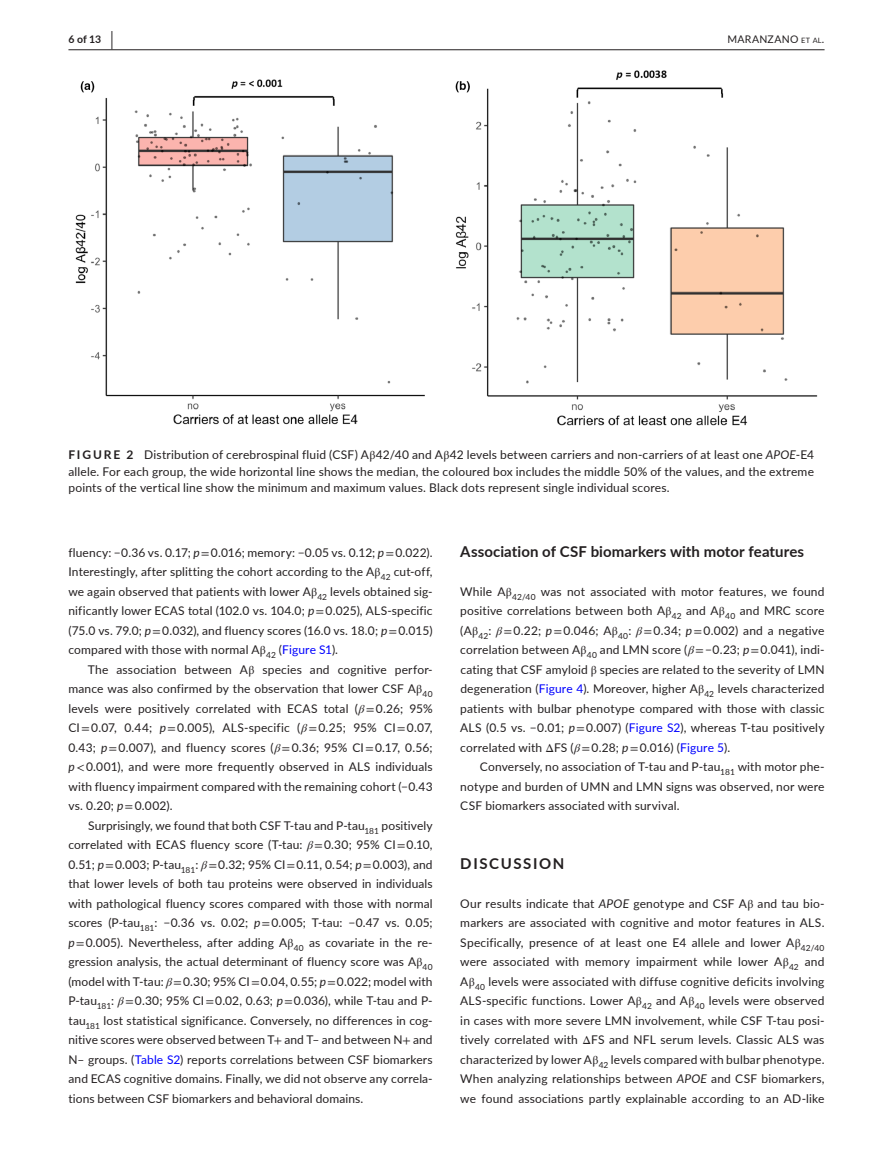
<style>
.page{position:relative;width:893px;height:1174px;background:#fff}
.page>*{position:absolute;margin:0;border:0;box-sizing:border-box;transform-origin:0 0}
.t1{font:700 15px "Lato";letter-spacing:.01em;color:#231f20}
.t2{font:700 15px "Lato";letter-spacing:.11em;color:#231f20}
.t3{font:12px/19.5px "Lato";letter-spacing:.015em;color:#231f20;text-align:justify}
.t4{font:10.5px "Lato";letter-spacing:.025em;color:#231f20}
.t5{font:700 10.5px "Lato";color:#231f20}
.s1{font-size:19.5px}
.s2{font-size:7.35px}
.s3{font-weight:700}
.s4{font-family:"STIX"}
.s5{font-style:italic}
.s6{color:#00f}
.s7{font-family:"STIX";font-style:italic}
</style>
<div class="page">
<hr style="left:68px;top:49px;width:756px;height:1px;background:#231f20">
<img style="left:75px;top:70px;width:743px;height:356px">
<p class="t5" style="left:68px;top:31px;width:46px">6 of 13 <span class="s1">|</span></p>
<p class="t4" style="left:727px;top:31px;width:98px">MARANZANO <span class="s2">et al</span>.</p>
<p class="t3" style="left:68px;top:446px;width:747px;line-height:16.5px"><span class="s3">FIGURE 2</span> Distribution of cerebrospinal fluid (CSF) A<span class="s4">β</span>42/40 and A<span class="s4">β</span>42 levels between carriers and non-carriers of at least one <span class="s5">APOE</span>-E4 allele. For each group, the wide horizontal line shows the median, the coloured box includes the middle 50% of the values, and the extreme points of the vertical line show the minimum and maximum values. Black dots represent single individual scores.</p>
<p class="t3" style="left:68px;top:542px;width:366px">fluency: −0.36 vs. 0.17; <span class="s5">p</span><span class="s4">=</span> 0.016; memory: −0.05 vs. 0.12; <span class="s5">p</span><span class="s4">=</span> 0.022).<br>Interestingly, after splitting the cohort according to the A<span class="s4">β</span><sub>42</sub> cut-off, we again observed that patients with lower A<span class="s4">β</span><sub>42</sub> levels obtained sig&shy;nificantly lower ECAS total (102.0 vs. 104.0; <span class="s5">p</span><span class="s4">=</span> 0.025), ALS-specific (75.0 vs. 79.0; <span class="s5">p</span><span class="s4">=</span> 0.032), and fluency scores (16.0 vs. 18.0; <span class="s5">p</span><span class="s4">=</span> 0.015) compared with those with normal A<span class="s4">β</span><sub>42</sub> (<span class="s6">Figure S1</span>).</p>
<p class="t3" style="left:68px;top:659px;width:366px;text-indent:19px">The association between A<span class="s4">β</span> species and cognitive perfor&shy;mance was also confirmed by the observation that lower CSF A<span class="s4">β</span><sub>40 </sub>levels were positively correlated with ECAS total (<span class="s7">β</span><span class="s4">=</span> 0.26; 95% CI <span class="s4">=</span> 0.07, 0.44; <span class="s5">p</span><span class="s4">=</span> 0.005), ALS-specific (<span class="s7">β</span><span class="s4">=</span> 0.25; 95% CI <span class="s4">=</span> 0.07, 0.43; <span class="s5">p</span><span class="s4">=</span> 0.007), and fluency scores (<span class="s7">β</span><span class="s4">=</span> 0.36; 95% CI <span class="s4">=</span> 0.17, 0.56; <span class="s5">p</span><span class="s4">&lt;</span> 0.001), and were more frequently observed in ALS individuals with fluency impairment compared with the remaining cohort (−0.43 vs. 0.20; <span class="s5">p</span><span class="s4">=</span> 0.002).</p>
<p class="t3" style="left:68px;top:815px;width:366px;text-indent:20px">Surprisingly, we found that both CSF T-tau and P-tau<sub>181</sub> positively correlated with ECAS fluency score (T-tau: <span class="s7">β</span><span class="s4">=</span> 0.30; 95% CI <span class="s4">=</span> 0.10, 0.51; <span class="s5">p</span><span class="s4">=</span> 0.003; P-tau<sub>181</sub>: <span class="s7">β</span><span class="s4">=</span> 0.32; 95% CI <span class="s4">=</span> 0.11, 0.54; <span class="s5">p</span><span class="s4">=</span> 0.003), and that lower levels of both tau proteins were observed in individuals with pathological fluency scores compared with those with normal scores (P-tau<sub>181</sub>: −0.36 vs. 0.02; <span class="s5">p</span><span class="s4">=</span> 0.005; T-tau: −0.47 vs. 0.05; <span class="s5">p</span><span class="s4">=</span> 0.005). Nevertheless, after adding A<span class="s4">β</span><sub>40</sub> as covariate in the re&shy;gression analysis, the actual determinant of fluency score was A<span class="s4">β</span><sub>40 </sub>(model with T-tau: <span class="s7">β</span><span class="s4">=</span> 0.30; 95% CI <span class="s4">=</span> 0.04, 0.55; <span class="s5">p</span><span class="s4">=</span> 0.022; model with P-tau<sub>181</sub>: <span class="s7">β</span><span class="s4">=</span> 0.30; 95% CI <span class="s4">=</span> 0.02, 0.63; <span class="s5">p</span><span class="s4">=</span> 0.036), while T-tau and P&shy;tau<sub>181</sub> lost statistical significance. Conversely, no differences in cog&shy;nitive scores were observed between T<span class="s4">+</span> and T– and between N<span class="s4">+</span> and N– groups. (<span class="s6">Table S2</span>) reports correlations between CSF biomarkers and ECAS cognitive domains. Finally, we did not observe any correla&shy;tions between CSF biomarkers and behavioral domains.</p>
<p class="t1" style="left:460px;top:540px;width:345px">Association of CSF biomarkers with motor features</p>
<p class="t3" style="left:460px;top:581px;width:366px">While A<span class="s4">β</span><sub>42/40</sub> was not associated with motor features, we found positive correlations between both A<span class="s4">β</span><sub>42</sub> and A<span class="s4">β</span><sub>40</sub> and MRC score (A<span class="s4">β</span><sub>42</sub>: <span class="s7">β</span><span class="s4">=</span> 0.22; <span class="s5">p</span><span class="s4">=</span> 0.046; A<span class="s4">β</span><sub>40</sub>: <span class="s7">β</span><span class="s4">=</span> 0.34; <span class="s5">p</span><span class="s4">=</span> 0.002) and a negative correlation between A<span class="s4">β</span><sub>40</sub> and LMN score (<span class="s7">β</span><span class="s4">=</span> −0.23; <span class="s5">p</span><span class="s4">=</span> 0.041), indi&shy;cating that CSF amyloid <span class="s4">β</span> species are related to the severity of LMN degeneration (<span class="s6">Figure 4</span>). Moreover, higher A<span class="s4">β</span><sub>42</sub> levels characterized patients with bulbar phenotype compared with those with classic ALS (0.5 vs. −0.01; <span class="s5">p</span><span class="s4">=</span> 0.007) (<span class="s6">Figure S2</span>), whereas T-tau positively correlated with <span class="s4">Δ</span>FS (<span class="s7">β</span><span class="s4">=</span> 0.28; <span class="s5">p</span><span class="s4">=</span> 0.016) (<span class="s6">Figure 5</span>).</p>
<p class="t3" style="left:460px;top:756px;width:366px;text-indent:19px">Conversely, no association of T-tau and P-tau<sub>181</sub> with motor phe&shy;notype and burden of UMN and LMN signs was observed, nor were CSF biomarkers associated with survival.</p>
<p class="t2" style="left:460px;top:852px;width:106px">DISCUSSION</p>
<p class="t3" style="left:460px;top:893px;width:366px">Our results indicate that <span class="s5">APOE</span> genotype and CSF A<span class="s4">β</span> and tau bio&shy;markers are associated with cognitive and motor features in ALS.<br>Specifically, presence of at least one E4 allele and lower A<span class="s4">β</span><sub>42/40 </sub>were associated with memory impairment while lower A<span class="s4">β</span><sub>42</sub> and A<span class="s4">β</span><sub>40</sub> levels were associated with diffuse cognitive deficits involving ALS-specific functions. Lower A<span class="s4">β</span><sub>42</sub> and A<span class="s4">β</span><sub>40</sub> levels were observed in cases with more severe LMN involvement, while CSF T-tau posi&shy;tively correlated with <span class="s4">Δ</span>FS and NFL serum levels. Classic ALS was characterized by lower A<span class="s4">β</span><sub>42</sub> levels compared with bulbar phenotype.<br>When analyzing relationships between <span class="s5">APOE</span> and CSF biomarkers, we found associations partly explainable according to an AD-like</p>
</div>
